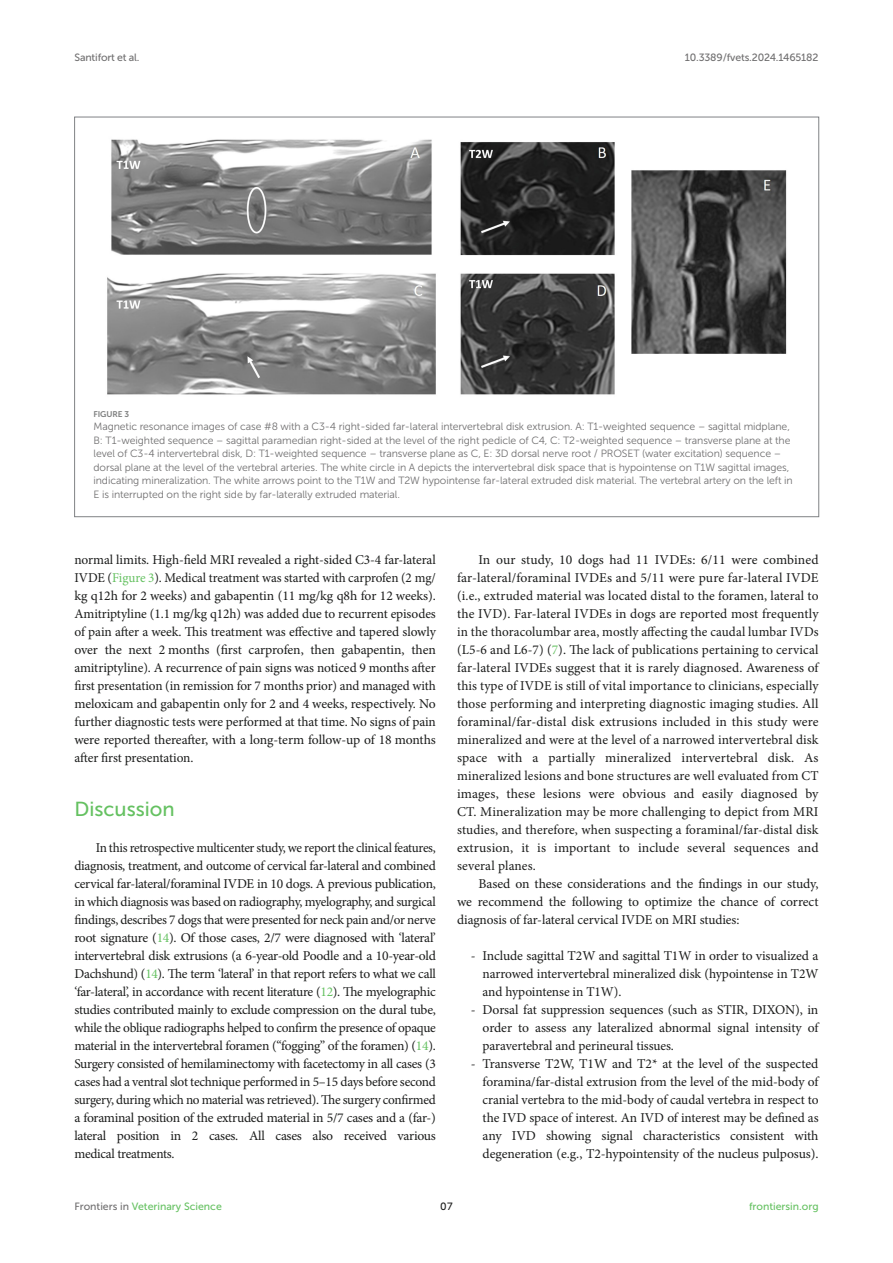
<style>
.page{position:relative;width:893px;height:1263px;background:#fff}
.page>*{position:absolute;margin:0;border:0;box-sizing:border-box;transform-origin:0 0}
.HEAD_1{font:20.25px "Museo Sans 500";color:#65c161}
.TEXT_FLUSH{font:13.5px/18px "Minion Pro";letter-spacing:-.015em;color:#1b1c1b;text-align:justify}
.TEXT{font:13.5px/18px "Minion Pro";color:#1b1c1b;text-align:justify}
.BL_MID{font:13.5px/18px "Minion Pro";letter-spacing:-.005em;color:#1b1c1b;text-align:justify}
.BL_ABW{font:13.5px/18px "Minion Pro";letter-spacing:-.005em;color:#1b1c1b;text-align:justify}
.FIG_LEG{font:10.5px/13.5px "Museo Sans 300";letter-spacing:-.01em;color:#706f70}
.t1{font:10.5px "Museo Sans 500";color:#65c161}
.t2{font:10.5px "Museo Sans 500";letter-spacing:-.015em;color:#706f70}
.t3{font:10.5px "Museo Sans 500";color:#1b1c1b}
.FIG_HD{font:8.25px "Museo Sans 700";letter-spacing:-.01em;color:#7e7f7f}
.s1{color:#65c161}
.s2{color:#706f70}
</style>
<div class="page">
<img style="left:107px;top:139px;width:680px;height:256px">
<p class="t2" style="left:74px;top:51px;width:67px">Santifort et al.</p>
<p class="t2" style="left:685px;top:51px;width:135px">10.3389/fvets.2024.1465182</p>
<p class="FIG_HD" style="left:94px;top:409px;width:37px">FIGURE 3</p>
<p class="FIG_LEG" style="left:94px;top:420px;width:701px">Magnetic resonance images of case #8 with a C3-4 right-sided far-lateral intervertebral disk extrusion. A: T1-weighted sequence – sagittal midplane, B: T1-weighted sequence – sagittal paramedian right-sided at the level of the right pedicle of C4, C: T2-weighted sequence – transverse plane at the level of C3-4 intervertebral disk, D: T1-weighted sequence – transverse plane as C, E: 3D dorsal nerve root / PROSET (water excitation) sequence – dorsal plane at the level of the vertebral arteries. The white circle in A depicts the intervertebral disk space that is hypointense on T1W sagittal images, indicating mineralization. The white arrows point to the T1W and T2W hypointense far-lateral extruded disk material. The vertebral artery on the left in E is interrupted on the right side by far-laterally extruded material.</p>
<p class="TEXT_FLUSH" style="left:74px;top:551px;width:363px">normal limits. High-field MRI revealed a right-sided C3-4 far-lateral IVDE (<span class="s1">Figure 3</span>). Medical treatment was started with carprofen (2 mg/ kg q12h for 2 weeks) and gabapentin (11 mg/kg q8h for 12 weeks).<br>Amitriptyline (1.1 mg/kg q12h) was added due to recurrent episodes of pain after a week. This treatment was effective and tapered slowly over the next 2 months (first carprofen, then gabapentin, then amitriptyline). A recurrence of pain signs was noticed 9 months after first presentation (in remission for 7 months prior) and managed with meloxicam and gabapentin only for 2 and 4 weeks, respectively. No further diagnostic tests were performed at that time. No signs of pain were reported thereafter, with a long-term follow-up of 18 months after first presentation.</p>
<p class="HEAD_1" style="left:74px;top:798px;width:102px">Discussion</p>
<p class="TEXT_FLUSH" style="left:74px;top:839px;width:363px;text-indent:21px">In this retrospective multicenter study, we report the clinical features, diagnosis, treatment, and outcome of cervical far-lateral and combined cervical far-lateral/foraminal IVDE in 10 dogs. A previous publication, in which diagnosis was based on radiography, myelography, and surgical findings, describes 7 dogs that were presented for neck pain and/or nerve root signature (<span class="s1">14</span>). Of those cases, 2/7 were diagnosed with ‘lateral’ intervertebral disk extrusions (a 6-year-old Poodle and a 10-year-old Dachshund) (<span class="s1">14</span>). The term ‘lateral’ in that report refers to what we call ‘far-lateral’, in accordance with recent literature (<span class="s1">12</span>). The myelographic studies contributed mainly to exclude compression on the dural tube, while the oblique radiographs helped to confirm the presence of opaque material in the intervertebral foramen (“fogging” of the foramen) (<span class="s1">14</span>).<br>Surgery consisted of hemilaminectomy with facetectomy in all cases (3 cases had a ventral slot technique performed in 5–15 days before second surgery, during which no material was retrieved). The surgery confirmed a foraminal position of the extruded material in 5/7 cases and a (far-) lateral position in 2 cases. All cases also received various medical treatments.</p>
<p class="TEXT" style="left:457px;top:551px;width:363px;text-indent:21px">In our study, 10 dogs had 11 IVDEs: 6/11 were combined far-lateral/foraminal IVDEs and 5/11 were pure far-lateral IVDE (i.e., extruded material was located distal to the foramen, lateral to the IVD). Far-lateral IVDEs in dogs are reported most frequently in the thoracolumbar area, mostly affecting the caudal lumbar IVDs (L5-6 and L6-7) (<span class="s1">7</span>). The lack of publications pertaining to cervical far-lateral IVDEs suggest that it is rarely diagnosed. Awareness of this type of IVDE is still of vital importance to clinicians, especially those performing and interpreting diagnostic imaging studies. All foraminal/far-distal disk extrusions included in this study were mineralized and were at the level of a narrowed intervertebral disk space with a partially mineralized intervertebral disk. As mineralized lesions and bone structures are well evaluated from CT images, these lesions were obvious and easily diagnosed by CT. Mineralization may be more challenging to depict from MRI studies, and therefore, when suspecting a foraminal/far-distal disk extrusion, it is important to include several sequences and several planes.</p>
<p class="TEXT" style="left:457px;top:875px;width:363px;text-indent:21px">Based on these considerations and the findings in our study, we recommend the following to optimize the chance of correct diagnosis of far-lateral cervical IVDE on MRI studies:</p>
<p class="BL_ABW" style="left:483px;top:947px;width:337px;text-indent:-12px">- Include sagittal T2W and sagittal T1W in order to visualized a narrowed intervertebral mineralized disk (hypointense in T2W and hypointense in T1W).</p>
<p class="BL_MID" style="left:483px;top:1001px;width:337px;text-indent:-12px">- Dorsal fat suppression sequences (such as STIR, DIXON), in order to assess any lateralized abnormal signal intensity of paravertebral and perineural tissues.</p>
<p class="BL_MID" style="left:483px;top:1055px;width:337px;text-indent:-12px">- Transverse T2W, T1W and T2* at the level of the suspected foramina/far-distal extrusion from the level of the mid-body of cranial vertebra to the mid-body of caudal vertebra in respect to the IVD space of interest. An IVD of interest may be defined as any IVD showing signal characteristics consistent with degeneration (e.g., T2-hypointensity of the nucleus pulposus).</p>
<p class="t1" style="left:74px;top:1200px;width:149px"><span class="s2">Frontiers in</span> Veterinary Science</p>
<p class="t3" style="left:440px;top:1200px;width:14px">07</p>
<p class="t1" style="left:749px;top:1200px;width:71px">frontiersin.org</p>
</div>
